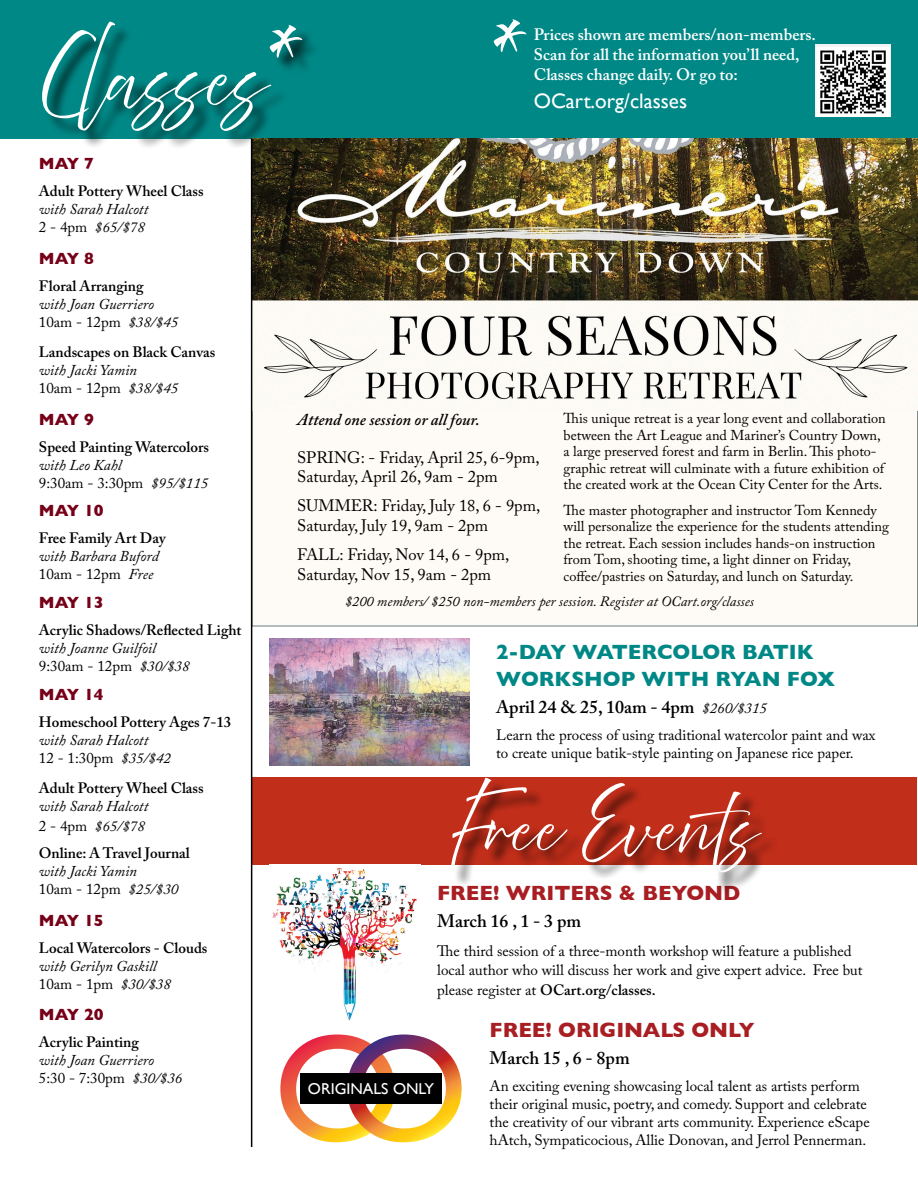
<style>
.page{position:relative;width:918px;height:1188px;background:#fff}
.page>*{position:absolute;margin:0;border:0;box-sizing:border-box;transform-origin:0 0}
.t1{font:72px "Abovethe Beyond Script";color:#fff}
.t2{font:63px "Abovethe Beyond Script";color:#fff}
.t3{font:54px "Abovethe Beyond Script";color:#fff}
.t4{font:700 21px/27px "Gill Sans";color:#008886}
.t5{font:700 21px "Gill Sans";color:#a81e22}
.t6{font:21px "Gill Sans";color:#fff}
.t7{font:600 18px "Adobe Caslon Pro";color:#000}
.t8{font:16.5px "Adobe Caslon Pro";color:#000}
.t9{font:600 16.5px "Adobe Caslon Pro";color:#fff}
.t10{font:700 16.5px "Gill Sans";color:#760018}
.t11{font:italic 600 16.5px "Adobe Caslon Pro";color:#000}
.t12{font:15.75px "Gill Sans";color:#fff}
.t13{font:15px/18px "Adobe Caslon Pro";color:#000}
.t14{font:600 15px "Adobe Caslon Pro";color:#000}
.t15{font:italic 15px "Adobe Caslon Pro";color:#000}
.t16{font:14.25px/16.5px "Adobe Caslon Pro";color:#000}
.t17{font:italic 14.25px "Adobe Caslon Pro";color:#000}
.s1{font-size:72px}
.s2{font-style:normal}
.s3{font-style:italic}
.s4{font-weight:400;font-style:italic;font-size:15px}
.s5{font-weight:600}
</style>
<div class="page">
<div style="left:251px;top:778px;width:666px;height:87px;background:#c12e1a"></div>
<div style="left:252px;top:339px;width:666px;height:287px;background:#fefaf6"></div>
<div style="left:0;top:0;width:918px;height:139px;background:#008886"></div>
<img style="left:252px;top:139px;width:666px;height:271px">
<div style="left:45px;top:25px;width:276px;height:125px;background:#000;opacity:.75"></div>
<img style="left:272px;top:868px;width:145px;height:153px">
<svg style="left:280px;top:1035px;width:182px;height:107px"></svg>
<div style="left:300px;top:1073px;width:142px;height:31px;background:#000"></div>
<hr style="left:251px;top:139px;width:1px;height:1008px;background:#000">
<img style="left:816px;top:44px;width:75px;height:72px">
<div style="left:453px;top:781px;width:326px;height:116px;background:#000;opacity:.75"></div>
<img style="left:270px;top:638px;width:200px;height:127px">
<p class="t2" style="left:44px;top:41px;width:265px">Classes<span class="s1">*</span></p>
<p class="t1" style="left:489px;top:27px;width:45px">*</p>
<p class="t9" style="left:534px;top:25px;width:284px">Prices shown are members/non-members.</p>
<p class="t9" style="left:534px;top:45px;width:267px">Scan for all the information you’ll need,</p>
<p class="t9" style="left:534px;top:65px;width:206px">Classes change daily. Or go to:</p>
<p class="t6" style="left:534px;top:89px;width:155px">OCart.org/classes</p>
<p class="t10" style="left:39px;top:150px;width:56px">MAY 7</p>
<p class="t14" style="left:39px;top:182px;width:166px">Adult Pottery Wheel Class</p>
<p class="t15" style="left:39px;top:200px;width:111px">with Sarah Halcott</p>
<p class="t15" style="left:39px;top:218px;width:107px"><span class="s2">2 - 4pm</span> $65/$78</p>
<p class="t10" style="left:39px;top:245px;width:56px">MAY 8</p>
<p class="t14" style="left:39px;top:277px;width:106px">Floral Arranging</p>
<p class="t15" style="left:39px;top:295px;width:117px">with Joan Guerriero</p>
<p class="t13" style="left:39px;top:313px;width:141px">10am - 12pm <span class="s3">$38/$45</span></p>
<p class="t14" style="left:39px;top:343px;width:178px">Landscapes on Black Canvas</p>
<p class="t15" style="left:39px;top:361px;width:100px">with Jacki Yamin</p>
<p class="t13" style="left:39px;top:379px;width:141px">10am - 12pm <span class="s3">$38/$45</span></p>
<p class="t10" style="left:39px;top:406px;width:56px">MAY 9</p>
<p class="t14" style="left:39px;top:438px;width:172px">Speed Painting Watercolors</p>
<p class="t15" style="left:39px;top:456px;width:84px">with Leo Kahl</p>
<p class="t13" style="left:39px;top:473px;width:171px">9:30am - 3:30pm <span class="s3">$95/$115</span></p>
<p class="t10" style="left:39px;top:498px;width:66px">MAY 10</p>
<p class="t14" style="left:39px;top:529px;width:128px">Free Family Art Day</p>
<p class="t15" style="left:39px;top:547px;width:122px">with Barbara Buford</p>
<p class="t13" style="left:39px;top:565px;width:116px">10am - 12pm <span class="s3">Free</span></p>
<p class="t10" style="left:39px;top:590px;width:66px">MAY 13</p>
<p class="t14" style="left:39px;top:621px;width:204px">Acrylic Shadows/Reflected Light</p>
<p class="t15" style="left:39px;top:639px;width:119px">with Joanne Guilfoil</p>
<p class="t13" style="left:39px;top:657px;width:152px">9:30am - 12pm <span class="s3">$30/$38</span></p>
<p class="t10" style="left:39px;top:681px;width:66px">MAY 14</p>
<p class="t14" style="left:39px;top:713px;width:194px">Homeschool Pottery Ages 7-13</p>
<p class="t15" style="left:39px;top:731px;width:111px">with Sarah Halcott</p>
<p class="t13" style="left:39px;top:749px;width:134px">12 - 1:30pm <span class="s3">$35/$42</span></p>
<p class="t14" style="left:39px;top:779px;width:166px">Adult Pottery Wheel Class</p>
<p class="t15" style="left:39px;top:797px;width:111px">with Sarah Halcott</p>
<p class="t15" style="left:39px;top:817px;width:107px"><span class="s2">2 - 4pm</span> $65/$78</p>
<p class="t14" style="left:39px;top:844px;width:152px">Online: A Travel Journal</p>
<p class="t15" style="left:39px;top:862px;width:100px">with Jacki Yamin</p>
<p class="t13" style="left:39px;top:880px;width:141px">10am - 12pm <span class="s3">$25/$30</span></p>
<p class="t10" style="left:39px;top:907px;width:66px">MAY 15</p>
<p class="t14" style="left:39px;top:939px;width:170px">Local Watercolors - Clouds</p>
<p class="t15" style="left:39px;top:957px;width:119px">with Gerilyn Gaskill</p>
<p class="t13" style="left:39px;top:974px;width:133px">10am - 1pm <span class="s3">$30/$38</span></p>
<p class="t10" style="left:39px;top:1002px;width:66px">MAY 20</p>
<p class="t14" style="left:39px;top:1033px;width:102px">Acrylic Painting</p>
<p class="t15" style="left:39px;top:1051px;width:117px">with Joan Guerriero</p>
<p class="t13" style="left:39px;top:1069px;width:145px">5:30 - 7:30pm <span class="s3">$30/$36</span></p>
<p class="t11" style="left:297px;top:409px;width:184px">Attend one session or all four.</p>
<p class="t8" style="left:297px;top:447px;width:244px">SPRING: - Friday, April 25, 6-9pm,</p>
<p class="t8" style="left:297px;top:467px;width:202px">Saturday, April 26, 9am - 2pm</p>
<p class="t8" style="left:297px;top:496px;width:244px">SUMMER: Friday, July 18, 6 - 9pm,</p>
<p class="t8" style="left:297px;top:516px;width:192px">Saturday, July 19, 9am - 2pm</p>
<p class="t8" style="left:297px;top:544px;width:214px">FALL: Friday, Nov 14, 6 - 9pm,</p>
<p class="t8" style="left:297px;top:564px;width:195px">Saturday, Nov 15, 9am - 2pm</p>
<p class="t16" style="left:564px;top:410px;width:324px">This unique retreat is a year long event and collaboration between the Art League and Mariner’s Country Down, a large preserved forest and farm in Berlin. This photo&shy;graphic retreat will culminate with a future exhibition of the created work at the Ocean City Center for the Arts.</p>
<p class="t16" style="left:564px;top:501px;width:327px">The master photographer and instructor Tom Kennedy will personalize the experience for the students attending the retreat. Each session includes hands-on instruction from Tom, shooting time, a light dinner on Friday,</p>
<p class="t16" style="left:564px;top:567px;width:291px">coffee/pastries on Saturday, and lunch on Saturday.</p>
<p class="t17" style="left:345px;top:592px;width:410px">$200 members/ $250 non-members per session. Register at OCart.org/classes</p>
<p class="t4" style="left:496px;top:638px;width:340px">2-DAY WATERCOLOR BATIK<br>WORKSHOP WITH RYAN FOX</p>
<p class="t7" style="left:496px;top:696px;width:273px">April 24 &amp; 25, 10am - 4pm <span class="s4">$260/$315</span></p>
<p class="t13" style="left:496px;top:725px;width:381px">Learn the process of using traditional watercolor paint and wax to create unique batik-style painting on Japanese rice paper.</p>
<p class="t3" style="left:452px;top:796px;width:326px">Free Events</p>
<p class="t5" style="left:437px;top:877px;width:305px">FREE! WRITERS &amp; BEYOND</p>
<p class="t7" style="left:437px;top:911px;width:145px">March 16 , 1 - 3 pm</p>
<p class="t13" style="left:437px;top:941px;width:427px;line-height:19.5px">The third session of a three-month workshop will feature a published local author who will discuss her work and give expert advice. Free but please register at <span class="s5">OCart.org/classes.</span></p>
<p class="t12" style="left:308px;top:1080px;width:128px">ORIGINALS ONLY</p>
<p class="t5" style="left:490px;top:1013px;width:266px">FREE! ORIGINALS ONLY</p>
<p class="t7" style="left:490px;top:1047px;width:142px">March 15 , 6 - 8pm</p>
<p class="t13" style="left:490px;top:1077px;width:382px">An exciting evening showcasing local talent as artists perform their original music, poetry, and comedy. Support and celebrate the creativity of our vibrant arts community. Experience eScape hAtch, Sympaticocious, Allie Donovan, and Jerrol Pennerman.</p>
</div>
